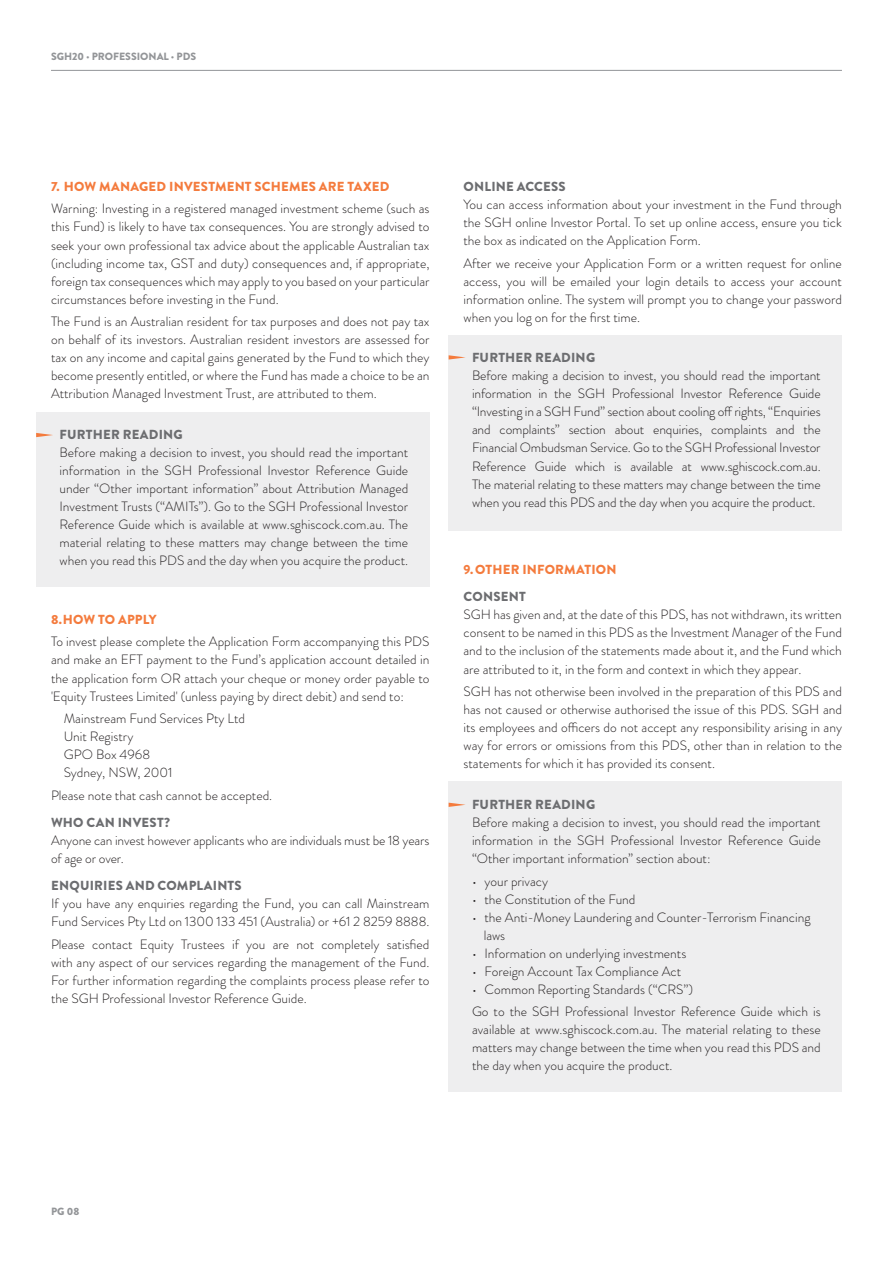
<style>
.page{position:relative;width:893px;height:1263px;background:#fff}
.page>*{position:absolute;margin:0;border:0;box-sizing:border-box;transform-origin:0 0}
.BODY{font:300 13.5px/18px "Brandon Grotesque";color:#231f20;text-align:justify}
.BODY_-_BULLETS{font:300 13.5px "Brandon Grotesque";color:#231f20}
.BODY_-_BOLD_CAPS__GR{font:900 13.2px "Brandon Grotesque";letter-spacing:.015em;color:#6c6d70}
.BODY-2{font:900 13.2px "Brandon Grotesque";letter-spacing:.02em;color:#f47b3d}
.BODY_-_BOLD_CAPS__OR{font:900 13.2px "Brandon Grotesque";letter-spacing:.01em;color:#f47b3d}
.t1{font:900 10.5px "Brandon Grotesque";color:#939598}
</style>
<div class="page">
<hr style="left:51px;top:70px;width:791px;height:1px;background:#939598">
<div style="left:36px;top:412px;width:393px;height:175px;background:#eeeeef"></div>
<svg style="left:36px;top:433px;width:17px;height:4px"></svg>
<div style="left:449px;top:335px;width:393px;height:195px;background:#eeeeef"></div>
<svg style="left:449px;top:355px;width:16px;height:5px"></svg>
<div style="left:449px;top:781px;width:393px;height:311px;background:#eeeeef"></div>
<svg style="left:449px;top:803px;width:16px;height:4px"></svg>
<p class="t1" style="left:51px;top:49px;width:147px">SGH20 · PROFESSIONAL · PDS</p>
<p class="BODY-2" style="left:51px;top:177px;width:340px">7. HOW MANAGED INVESTMENT SCHEMES ARE TAXED</p>
<p class="BODY" style="left:51px;top:200px;width:380px">Warning: Investing in a registered managed investment scheme (such as this Fund) is likely to have tax consequences. You are strongly advised to seek your own professional tax advice about the applicable Australian tax (including income tax, GST and duty) consequences and, if appropriate, foreign tax consequences which may apply to you based on your particular circumstances before investing in the Fund.</p>
<p class="BODY" style="left:51px;top:313px;width:380px">The Fund is an Australian resident for tax purposes and does not pay tax on behalf of its investors. Australian resident investors are assessed for tax on any income and capital gains generated by the Fund to which they become presently entitled, or where the Fund has made a choice to be an Attribution Managed Investment Trust, are attributed to them.</p>
<p class="BODY_-_BOLD_CAPS__GR" style="left:60px;top:425px;width:125px">FURTHER READING</p>
<p class="BODY" style="left:60px;top:443px;width:350px">Before making a decision to invest, you should read the important information in the SGH Professional Investor Reference Guide under “Other important information” about Attribution Managed Investment Trusts (“AMITs”). Go to the SGH Professional Investor Reference Guide which is available at www.sghiscock.com.au. The material relating to these matters may change between the time when you read this PDS and the day when you acquire the product.</p>
<p class="BODY_-_BOLD_CAPS__OR" style="left:51px;top:610px;width:107px">8.HOW TO APPLY</p>
<p class="BODY" style="left:51px;top:633px;width:380px">To invest please complete the Application Form accompanying this PDS and make an EFT payment to the Fund’s application account detailed in the application form OR attach your cheque or money order payable to 'Equity Trustees Limited' (unless paying by direct debit) and send to:</p>
<p class="BODY_-_BULLETS" style="left:64px;top:709px;width:183px">Mainstream Fund Services Pty Ltd</p>
<p class="BODY_-_BULLETS" style="left:64px;top:727px;width:71px">Unit Registry</p>
<p class="BODY_-_BULLETS" style="left:64px;top:745px;width:88px">GPO Box 4968</p>
<p class="BODY_-_BULLETS" style="left:64px;top:763px;width:110px">Sydney, NSW, 2001</p>
<p class="BODY" style="left:51px;top:786px;width:223px">Please note that cash cannot be accepted.</p>
<p class="BODY_-_BOLD_CAPS__GR" style="left:51px;top:813px;width:121px">WHO CAN INVEST?</p>
<p class="BODY" style="left:51px;top:831px;width:380px">Anyone can invest however applicants who are individuals must be 18 years of age or over.</p>
<p class="BODY_-_BOLD_CAPS__GR" style="left:51px;top:876px;width:192px">ENQUIRIES AND COMPLAINTS</p>
<p class="BODY" style="left:51px;top:894px;width:380px">If you have any enquiries regarding the Fund, you can call Mainstream<br>Fund Services Pty Ltd on 1300 133 451 (Australia) or +61 2 8259 8888.</p>
<p class="BODY" style="left:51px;top:935px;width:380px">Please contact Equity Trustees if you are not completely satisfied with any aspect of our services regarding the management of the Fund.<br>For further information regarding the complaints process please refer to the SGH Professional Investor Reference Guide.</p>
<p class="BODY_-_BOLD_CAPS__GR" style="left:464px;top:177px;width:104px">ONLINE ACCESS</p>
<p class="BODY" style="left:463px;top:195px;width:380px">You can access information about your investment in the Fund through the SGH online Investor Portal. To set up online access, ensure you tick the box as indicated on the Application Form.</p>
<p class="BODY" style="left:463px;top:254px;width:380px">After we receive your Application Form or a written request for online access, you will be emailed your login details to access your account information online. The system will prompt you to change your password when you log on for the first time.</p>
<p class="BODY_-_BOLD_CAPS__GR" style="left:472px;top:348px;width:125px">FURTHER READING</p>
<p class="BODY" style="left:472px;top:367px;width:350px">Before making a decision to invest, you should read the important information in the SGH Professional Investor Reference Guide “Investing in a SGH Fund” section about cooling off rights, “Enquiries and complaints” section about enquiries, complaints and the Financial Ombudsman Service. Go to the SGH Professional Investor Reference Guide which is available at www.sghiscock.com.au.<br>The material relating to these matters may change between the time when you read this PDS and the day when you acquire the product.</p>
<p class="BODY_-_BOLD_CAPS__OR" style="left:463px;top:560px;width:155px">9.OTHER INFORMATION</p>
<p class="BODY_-_BOLD_CAPS__GR" style="left:464px;top:587px;width:64px">CONSENT</p>
<p class="BODY" style="left:463px;top:606px;width:380px">SGH has given and, at the date of this PDS, has not withdrawn, its written consent to be named in this PDS as the Investment Manager of the Fund and to the inclusion of the statements made about it, and the Fund which are attributed to it, in the form and context in which they appear.</p>
<p class="BODY" style="left:463px;top:682px;width:380px">SGH has not otherwise been involved in the preparation of this PDS and has not caused or otherwise authorised the issue of this PDS. SGH and its employees and officers do not accept any responsibility arising in any way for errors or omissions from this PDS, other than in relation to the statements for which it has provided its consent.</p>
<p class="BODY_-_BOLD_CAPS__GR" style="left:472px;top:795px;width:125px">FURTHER READING</p>
<p class="BODY" style="left:472px;top:813px;width:350px">Before making a decision to invest, you should read the important information in the SGH Professional Investor Reference Guide “Other important information” section about:</p>
<p class="BODY" style="left:472px;top:872px;width:78px">• your privacy</p>
<p class="BODY" style="left:472px;top:890px;width:165px">• the Constitution of the Fund</p>
<p class="BODY" style="left:472px;top:908px;width:340px">• the Anti-Money Laundering and Counter-Terrorism Financing</p>
<p class="BODY" style="left:484px;top:926px;width:23px">laws</p>
<p class="BODY" style="left:472px;top:944px;width:216px">• Information on underlying investments</p>
<p class="BODY" style="left:472px;top:962px;width:211px">• Foreign Account Tax Compliance Act</p>
<p class="BODY" style="left:472px;top:980px;width:222px">• Common Reporting Standards (“CRS”)</p>
<p class="BODY" style="left:472px;top:1003px;width:350px">Go to the SGH Professional Investor Reference Guide which is available at www.sghiscock.com.au. The material relating to these matters may change between the time when you read this PDS and the day when you acquire the product.</p>
<p class="t1" style="left:51px;top:1204px;width:30px">PG 08</p>
</div>
